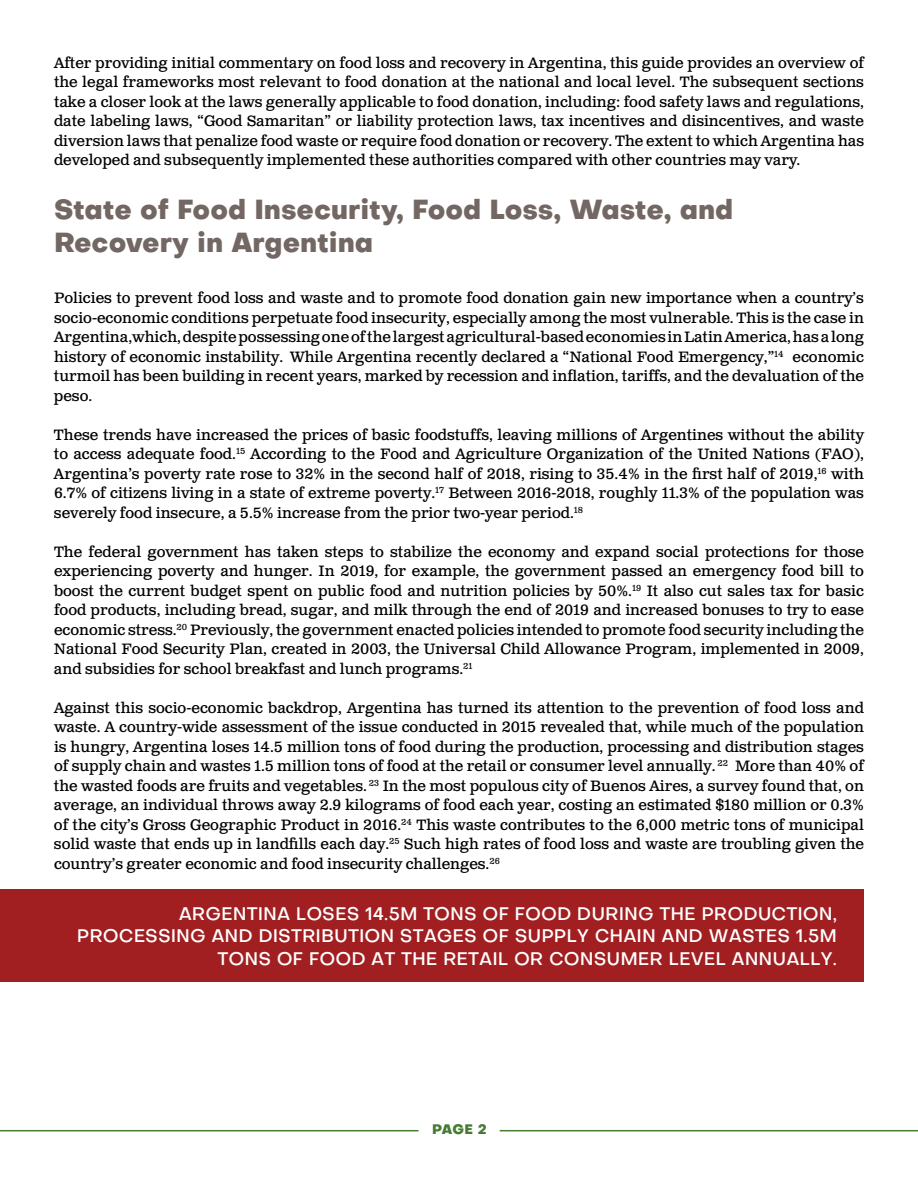
<style>
.page{position:relative;width:918px;height:1188px;background:#fff}
.page>*{position:absolute;margin:0;border:0;box-sizing:border-box;transform-origin:0 0}
.t1{font:800 27px/32.4px "Objectivity";color:#736763}
.t2{font:500 18px/22.5px "Objectivity";color:#fff;text-align:right}
.t3{font:15px/19.5px "Clarendon Text Pro";color:#000;text-align:justify}
.t4{font:800 13.5px "Objectivity";color:#457c32}
</style>
<div class="page">
<div style="left:0;top:889px;width:864px;height:93px;background:#a11e21"></div>
<hr style="left:0;top:1130px;width:418px;height:1px;background:#457c32">
<hr style="left:500px;top:1130px;width:418px;height:1px;background:#457c32">
<p class="t3" style="left:54px;top:54px;width:812px">After providing initial commentary on food loss and recovery in Argentina, this guide provides an overview of the legal frameworks most relevant to food donation at the national and local level. The subsequent sections take a closer look at the laws generally applicable to food donation, including: food safety laws and regulations, date labeling laws, “Good Samaritan” or liability protection laws, tax incentives and disincentives, and waste diversion laws that penalize food waste or require food donation or recovery. The extent to which Argentina has developed and subsequently implemented these authorities compared with other countries may vary.</p>
<h1 class="t1" style="left:54px;top:193px;width:681px">State of Food Insecurity, Food Loss, Waste, and<br>Recovery in Argentina</h1>
<p class="t3" style="left:54px;top:289px;width:812px">Policies to prevent food loss and waste and to promote food donation gain new importance when a country’s socio-economic conditions perpetuate food insecurity, especially among the most vulnerable. This is the case in Argentina,which, despite possessing one of the largest agricultural-based economies in Latin America, has a long history of economic instability. While Argentina recently declared a “National Food Emergency,”<sup>14</sup> economic turmoil has been building in recent years, marked by recession and inflation, tariffs, and the devaluation of the peso.</p>
<p class="t3" style="left:54px;top:425px;width:812px">These trends have increased the prices of basic foodstuffs, leaving millions of Argentines without the ability to access adequate food.<sup>15</sup> According to the Food and Agriculture Organization of the United Nations (FAO), Argentina’s poverty rate rose to 32% in the second half of 2018, rising to 35.4% in the first half of 2019,<sup>16</sup> with 6.7% of citizens living in a state of extreme poverty.<sup>17</sup> Between 2016-2018, roughly 11.3% of the population was severely food insecure, a 5.5% increase from the prior two-year period.<sup>18</sup></p>
<p class="t3" style="left:54px;top:542px;width:812px">The federal government has taken steps to stabilize the economy and expand social protections for those experiencing poverty and hunger. In 2019, for example, the government passed an emergency food bill to boost the current budget spent on public food and nutrition policies by 50%.<sup>19</sup> It also cut sales tax for basic food products, including bread, sugar, and milk through the end of 2019 and increased bonuses to try to ease economic stress.<sup>20</sup> Previously, the government enacted policies intended to promote food security including the National Food Security Plan, created in 2003, the Universal Child Allowance Program, implemented in 2009, and subsidies for school breakfast and lunch programs.<sup>21</sup></p>
<p class="t3" style="left:54px;top:698px;width:812px">Against this socio-economic backdrop, Argentina has turned its attention to the prevention of food loss and waste. A country-wide assessment of the issue conducted in 2015 revealed that, while much of the population is hungry, Argentina loses 14.5 million tons of food during the production, processing and distribution stages of supply chain and wastes 1.5 million tons of food at the retail or consumer level annually. <sup>22</sup> More than 40% of the wasted foods are fruits and vegetables. <sup>23</sup> In the most populous city of Buenos Aires, a survey found that, on average, an individual throws away 2.9 kilograms of food each year, costing an estimated $180 million or 0.3% of the city’s Gross Geographic Product in 2016.<sup>24</sup> This waste contributes to the 6,000 metric tons of municipal solid waste that ends up in landfills each day.<sup>25</sup> Such high rates of food loss and waste are troubling given the country’s greater economic and food insecurity challenges.<sup>26</sup></p>
<p class="t2" style="left:77px;top:902px;width:762px">ARGENTINA LOSES 14.5M TONS OF FOOD DURING THE PRODUCTION,<br>PROCESSING AND DISTRIBUTION STAGES OF SUPPLY CHAIN AND WASTES 1.5M<br>TONS OF FOOD AT THE RETAIL OR CONSUMER LEVEL ANNUALLY.</p>
<p class="t4" style="left:432px;top:1119px;width:56px">PAGE 2</p>
</div>
